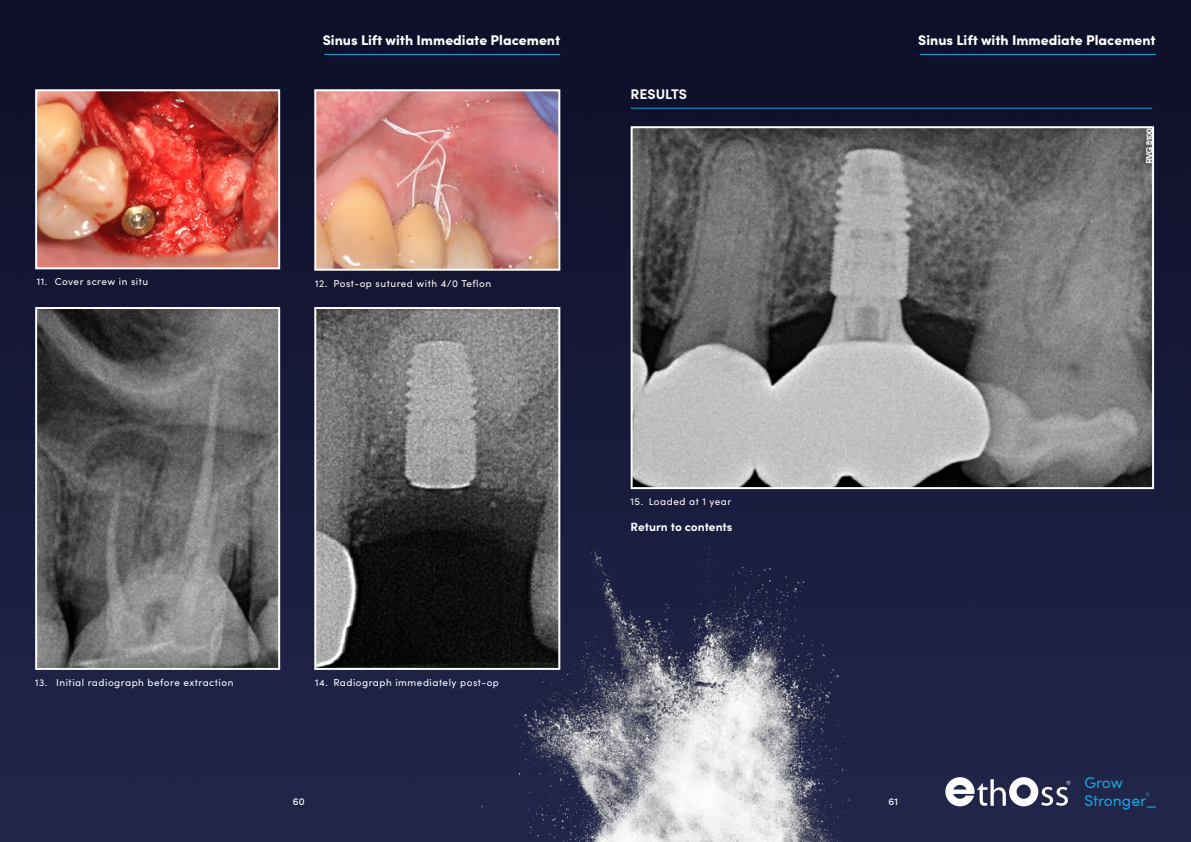
<style>
.page{position:relative;width:1191px;height:842px;background:#fff}
.page>*{position:absolute;margin:0;border:0;box-sizing:border-box;transform-origin:0 0}
.t1{font:15.6px/17.7px "Sofia Pro";color:#0ea6e0}
.t2{font:900 14px "Sofia Pro";color:#fff}
.t3{font:700 14px "Sofia Pro";color:#fff}
.t4{font:700 12px "Sofia Pro";letter-spacing:-.005em;color:#fff}
.t5{font:10px "Sofia Pro";letter-spacing:.05em;color:#fffdff}
.t6{font:500 10px "Sofia Pro";color:#fff}
</style>
<div class="page">
<img style="left:0;top:0;width:1191px;height:842px">
<img style="left:463px;top:535px;width:443px;height:307px">
<img style="left:633px;top:129px;width:518px;height:357px">
<div style="left:630px;top:126px;width:524px;height:363px;border:2px solid #fff"></div>
<hr style="left:630px;top:108px;width:522px;height:1px;background:#10a7e0">
<svg style="left:945px;top:777px;width:125px;height:29px"></svg>
<svg style="left:1145px;top:792px;width:4px;height:4px"></svg>
<img style="left:38px;top:310px;width:239px;height:357px">
<div style="left:35px;top:307px;width:245px;height:363px;border:2px solid #fff"></div>
<img style="left:317px;top:310px;width:240px;height:357px">
<div style="left:314px;top:307px;width:246px;height:363px;border:2px solid #fff"></div>
<img style="left:38px;top:92px;width:239px;height:174px">
<div style="left:35px;top:89px;width:245px;height:180px;border:2px solid #fff"></div>
<img style="left:317px;top:92px;width:240px;height:176px">
<div style="left:314px;top:89px;width:246px;height:182px;border:2px solid #fff"></div>
<hr style="left:324px;top:54px;width:236px;height:1px;background:#10a7e0">
<hr style="left:920px;top:54px;width:235px;height:1px;background:#10a7e0">
<h2 class="t2" style="left:323px;top:29px;width:239px">Sinus Lift with Immediate Placement</h2>
<h2 class="t2" style="left:918px;top:29px;width:239px">Sinus Lift with Immediate Placement</h2>
<p class="t5" style="left:37px;top:275px;width:113px">11. Cover screw in situ</p>
<p class="t5" style="left:315px;top:276px;width:177px">12. Post-op sutured with 4/0 Teflon</p>
<p class="t5" style="left:35px;top:675px;width:200px">13. Initial radiograph before extraction</p>
<p class="t5" style="left:315px;top:675px;width:185px">14. Radiograph immediately post-op</p>
<h2 class="t3" style="left:630px;top:83px;width:58px">RESULTS</h2>
<p class="t5" style="left:630px;top:494px;width:102px">15. Loaded at 1 year</p>
<p class="t4" style="left:630px;top:517px;width:103px">Return to contents</p>
<p class="t6" style="left:293px;top:794px;width:13px">60</p>
<p class="t6" style="left:888px;top:794px;width:11px">61</p>
<h1 class="t1" style="left:1084px;top:773px;width:74px">Grow<br>Stronger_</h1>
</div>
